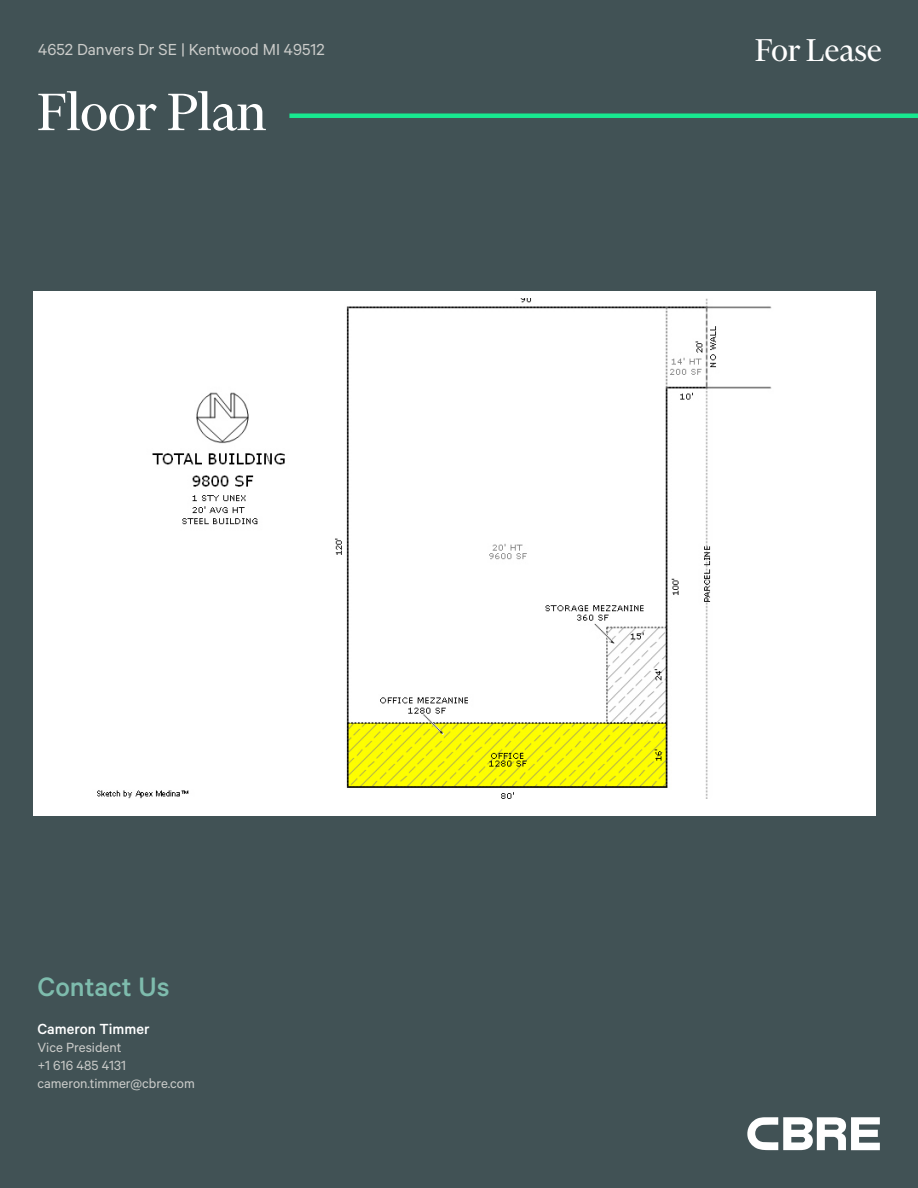
<style>
.page{position:relative;width:918px;height:1188px;background:#415255}
.page>*{position:absolute;margin:0;border:0;box-sizing:border-box;transform-origin:0 0}
.Heading_Small{font:60px "Financier Display";color:#fff}
.t1{font:36px "Financier Display";color:#fff}
.Contact_Us{font:500 30px "Calibre";color:#7ebcad}
.t2{font:18px "Calibre";color:#cbccca}
.Broker_Name{font:500 16.5px "Calibre";color:#fff}
.Contact_Info{font:15px "Calibre";color:#cbccca}
.Broker_Name-2{font:15px "Calibre";color:#cbccca}
</style>
<div class="page">
<div style="left:289px;top:113px;width:629px;height:5px;background:#17e88f"></div>
<div style="left:33px;top:291px;width:842px;height:525px;background:#fff"></div>
<img style="left:97px;top:299px;width:675px;height:499px">
<svg style="left:747px;top:1117px;width:133px;height:33px"></svg>
<p class="t2" style="left:38px;top:39px;width:288px">4652 Danvers Dr SE | Kentwood MI 49512</p>
<p class="t1" style="left:755px;top:32px;width:128px">For Lease</p>
<p class="Heading_Small" style="left:37px;top:81px;width:230px">Floor Plan</p>
<p class="Contact_Us" style="left:37px;top:969px;width:134px">Contact Us</p>
<p class="Broker_Name" style="left:37px;top:1019px;width:114px">Cameron Timmer</p>
<p class="Broker_Name-2" style="left:37px;top:1039px;width:86px">Vice President</p>
<p class="Contact_Info" style="left:37px;top:1057px;width:90px">+1 616 485 4131</p>
<p class="Contact_Info" style="left:37px;top:1075px;width:159px">cameron.timmer@cbre.com</p>
</div>
